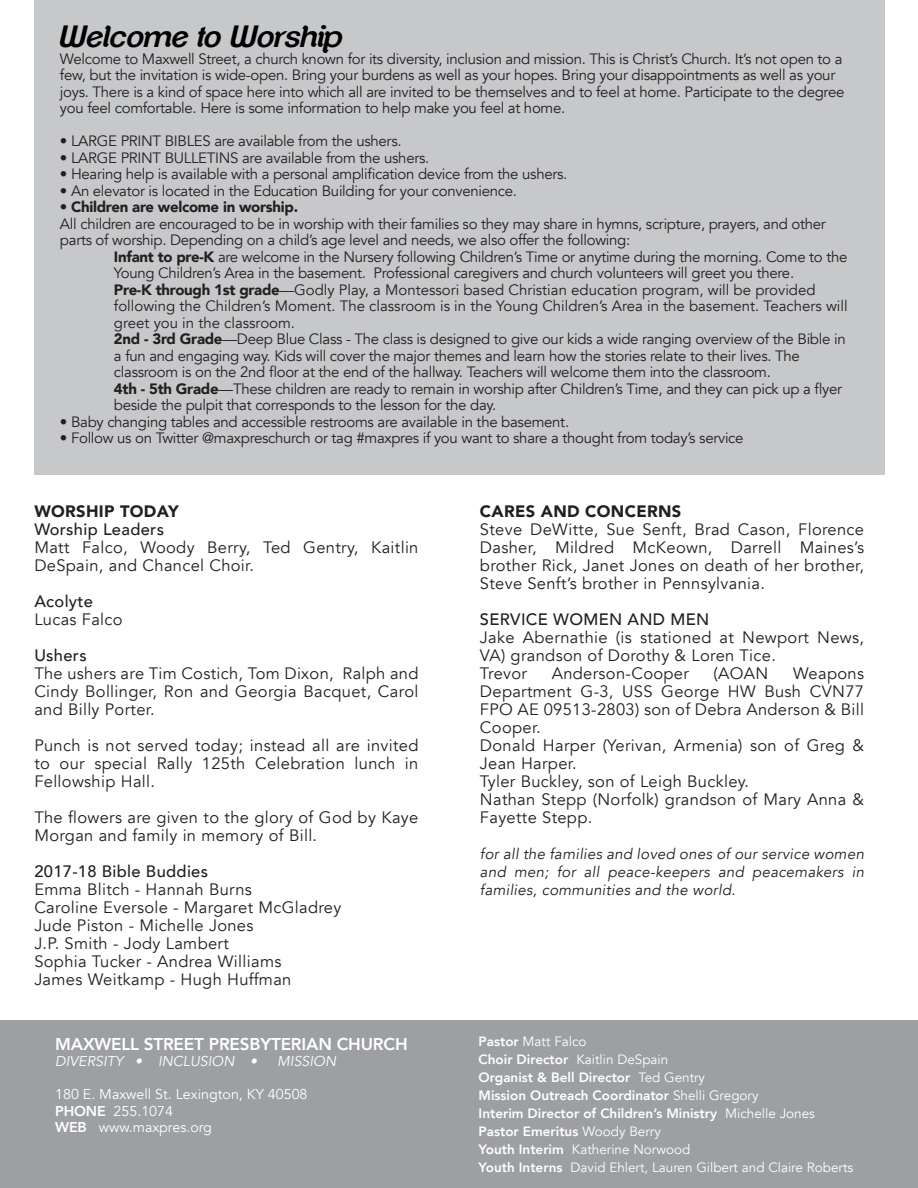
<style>
.page{position:relative;width:918px;height:1188px;background:#fff}
.page>*{position:absolute;margin:0;border:0;box-sizing:border-box;transform-origin:0 0}
.t1{font:italic 600 30px "Clemente P Dal";letter-spacing:-.02em;color:#000}
.t2{font:800 17.1px "Avenir";letter-spacing:-.01em;color:#fff}
.t3{font:16.5px/18px "Avenir";letter-spacing:.02em;color:#231f20}
.t4{font:500 16.5px "Avenir";letter-spacing:.02em;color:#231f20}
.t5{font:900 16.5px "Avenir";letter-spacing:.02em;color:#231f20}
.t6{font:15px/16.5px "Avenir";letter-spacing:-.02em;color:#231f20}
.t7{font:italic 15px/18px "Avenir";letter-spacing:.02em;color:#231f20;text-align:justify}
.t8{font:900 15px "Avenir";letter-spacing:-.02em;color:#231f20}
.t9{font:14.25px/16.5px "Avenir";color:#fff}
.t10{font:italic 14.25px "Avenir";color:#fff}
.t11{font:800 13.5px/18px "Avenir";color:#fff}
.s1{font-weight:900}
.s2{font-weight:800}
.s3{font-weight:400}
</style>
<div class="page">
<div style="left:34px;top:0;width:851px;height:474px;background:#c7c8ca"></div>
<div style="left:0;top:1020px;width:918px;height:168px;background:#9d9fa2"></div>
<h1 class="t1" style="left:60px;top:18px;width:286px">Welcome to Worship</h1>
<p class="t6" style="left:60px;top:50px;width:786px">Welcome to Maxwell Street, a church known for its diversity, inclusion and mission. This is Christ’s Church. It’s not open to a few, but the invitation is wide-open. Bring your burdens as well as your hopes. Bring your disappointments as well as your joys. There is a kind of space here into which all are invited to be themselves and to feel at home. Participate to the degree you feel comfortable. Here is some information to help make you feel at home.</p>
<p class="t6" style="left:60px;top:133px;width:343px">• LARGE PRINT BIBLES are available from the ushers.</p>
<p class="t6" style="left:60px;top:149px;width:371px">• LARGE PRINT BULLETINS are available from the ushers.</p>
<p class="t6" style="left:60px;top:166px;width:509px">• Hearing help is available with a personal amplification device from the ushers.</p>
<p class="t6" style="left:60px;top:182px;width:459px">• An elevator is located in the Education Building for your convenience.</p>
<p class="t8" style="left:60px;top:194px;width:240px">• Children are welcome in worship.</p>
<p class="t6" style="left:60px;top:215px;width:767px">All children are encouraged to be in worship with their families so they may share in hymns, scripture, prayers, and other parts of worship. Depending on a child’s age level and needs, we also offer the following:</p>
<p class="t6" style="left:114px;top:248px;width:735px"><span class="s1">Infant to pre-K</span> are welcome in the Nursery following Children’s Time or anytime during the morning. Come to the Young Children’s Area in the basement. Professional caregivers and church volunteers will greet you there.<br><span class="s1">Pre-K through 1st grade</span>—Godly Play, a Montessori based Christian education program, will be provided following the Children’s Moment. The classroom is in the Young Children’s Area in the basement. Teachers will greet you in the classroom.<br><span class="s1">2nd - 3rd Grade</span>—Deep Blue Class - The class is designed to give our kids a wide ranging overview of the Bible in a fun and engaging way. Kids will cover the major themes and learn how the stories relate to their lives. The classroom is on the 2nd floor at the end of the hallway. Teachers will welcome them into the classroom.<br><span class="s1">4th - 5th Grade</span>—These children are ready to remain in worship after Children’s Time, and they can pick up a flyer beside the pulpit that corresponds to the lesson for the day.</p>
<p class="t6" style="left:60px;top:413px;width:511px">• Baby changing tables and accessible restrooms are available in the basement.</p>
<p class="t6" style="left:60px;top:430px;width:685px">• Follow us on Twitter @maxpreschurch or tag #maxpres if you want to share a thought from today’s service</p>
<p class="t5" style="left:34px;top:497px;width:146px">WORSHIP TODAY</p>
<p class="t4" style="left:34px;top:515px;width:131px">Worship Leaders</p>
<p class="t3" style="left:34px;top:539px;width:386px">Matt Falco, Woody Berry, Ted Gentry, Kaitlin<br>DeSpain, and Chancel Choir.</p>
<p class="t4" style="left:34px;top:587px;width:60px">Acolyte</p>
<p class="t3" style="left:34px;top:611px;width:90px">Lucas Falco</p>
<p class="t4" style="left:34px;top:641px;width:54px">Ushers</p>
<p class="t3" style="left:34px;top:665px;width:386px;text-align:justify">The ushers are Tim Costich, Tom Dixon, Ralph and Cindy Bollinger, Ron and Georgia Bacquet, Carol and Billy Porter.</p>
<p class="t3" style="left:34px;top:737px;width:386px;text-align:justify">Punch is not served today; instead all are invited to our special Rally 125th Celebration lunch in Fellowship Hall.</p>
<p class="t3" style="left:34px;top:809px;width:386px">The flowers are given to the glory of God by Kaye<br>Morgan and family in memory of Bill.</p>
<p class="t4" style="left:34px;top:857px;width:175px">2017-18 Bible Buddies</p>
<p class="t3" style="left:34px;top:881px;width:309px">Emma Blitch - Hannah Burns<br>Caroline Eversole - Margaret McGladrey<br>Jude Piston - Michelle Jones<br>J.P. Smith - Jody Lambert<br>Sophia Tucker - Andrea Williams<br>James Weitkamp - Hugh Huffman</p>
<p class="t2" style="left:55px;top:1030px;width:354px">MAXWELL STREET PRESBYTERIAN CHURCH</p>
<p class="t10" style="left:55px;top:1053px;width:204px">DIVERSITY • INCLUSION •</p>
<p class="t10" style="left:277px;top:1053px;width:61px">MISSION</p>
<p class="t9" style="left:55px;top:1086px;width:254px">180 E. Maxwell St. Lexington, KY 40508<br><span class="s2">PHONE</span> 255.1074<br><span class="s2">WEB</span> www.maxpres.org</p>
<p class="t5" style="left:480px;top:497px;width:203px">CARES AND CONCERNS</p>
<p class="t3" style="left:480px;top:521px;width:386px;text-align:justify">Steve DeWitte, Sue Senft, Brad Cason, Florence Dasher, Mildred McKeown, Darrell Maines’s brother Rick, Janet Jones on death of her brother, Steve Senft’s brother in Pennsylvania.</p>
<p class="t4" style="left:480px;top:605px;width:231px">SERVICE WOMEN AND MEN</p>
<p class="t3" style="left:480px;top:629px;width:386px">Jake Abernathie (is stationed at Newport News,<br>VA) grandson of Dorothy &amp; Loren Tice.<br>Trevor</p>
<p class="t3" style="left:552px;top:665px;width:139px">Anderson-Cooper</p>
<p class="t3" style="left:714px;top:665px;width:56px">(AOAN</p>
<p class="t3" style="left:480px;top:665px;width:386px;text-indent:313px">Weapons<br>Department G-3, USS George HW Bush CVN77<br>FPO AE 09513-2803) son of Debra Anderson &amp; Bill<br>Cooper.<br>Donald Harper (Yerivan, Armenia) son of Greg &amp;<br>Jean Harper.<br>Tyler Buckley, son of Leigh Buckley.<br>Nathan Stepp (Norfolk) grandson of Mary Anna &amp;<br>Fayette Stepp.</p>
<p class="t7" style="left:480px;top:845px;width:386px">for all the families and loved ones of our service women and men; for all peace-keepers and peacemakers in families, communities and the world.</p>
<p class="t11" style="left:479px;top:1032px;width:376px">Pastor <span class="s3">Matt Falco<br></span>Choir Director <span class="s3">Kaitlin DeSpain<br></span>Organist &amp; Bell Director <span class="s3">Ted Gentry<br></span>Mission Outreach Coordinator <span class="s3">Shelli Gregory<br></span>Interim Director of Children’s Ministry <span class="s3">Michelle Jones </span>Pastor Emeritus <span class="s3">Woody Berry<br></span>Youth Interim <span class="s3">Katherine Norwood<br></span>Youth Interns <span class="s3">David Ehlert, Lauren Gilbert and Claire Roberts</span></p>
</div>
